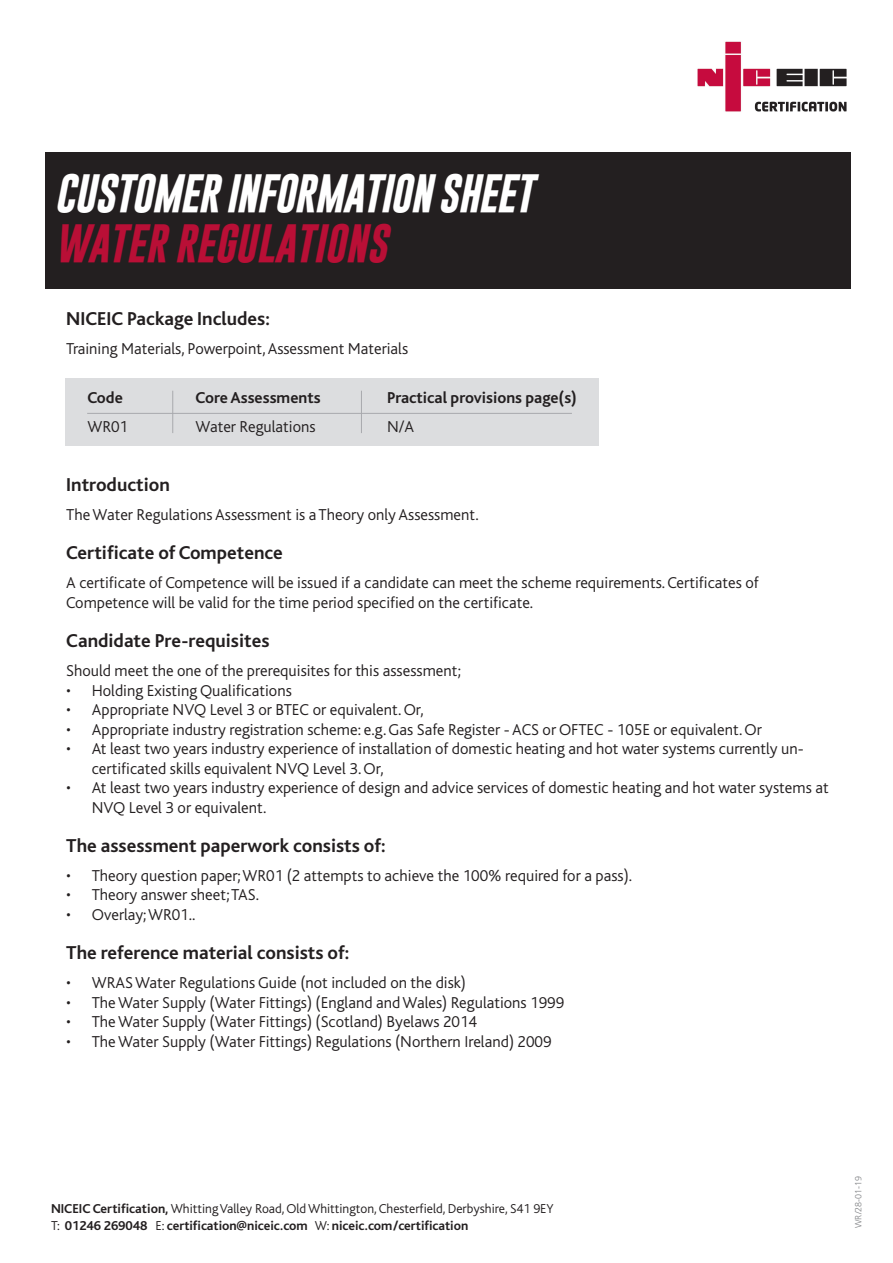
<style>
.page{position:relative;width:893px;height:1263px;background:#fff}
.page>*{position:absolute;margin:0;border:0;box-sizing:border-box;transform-origin:0 0}
.t1{font:italic 700 39px "Gobold";letter-spacing:-.02em;color:#fff}
.t2{font:italic 700 39px "Gobold";color:#b90f36}
.t3{font:700 19.5px "Bliss";color:#231f20}
.t4{font:300 16.5px/19.5px "Bliss";color:#231f20}
.t5{font:700 16.5px "Bliss";color:#231f20}
.t6{font:700 13.5px/16.5px "Bliss";letter-spacing:-.005em;color:#231f20}
.t7{font:300 9px "Frutiger";color:#808285}
.s1{font-weight:300}
</style>
<div class="page">
<div style="left:65px;top:378px;width:533px;height:68px;background:#dcdddf"></div>
<div style="left:45px;top:152px;width:805px;height:136px;background:#231f20"></div>
<img style="left:697px;top:41px;width:150px;height:71px">
<hr style="left:87px;top:413px;width:485px;height:1px;background:#a8a9ad">
<hr style="left:172px;top:391px;width:1px;height:42px;background:#a8a9ad">
<hr style="left:361px;top:391px;width:1px;height:42px;background:#a8a9ad">
<h1 class="t1" style="left:55px;top:176px;width:480px">CUSTOMER INFORMATION SHEET</h1>
<h1 class="t2" style="left:55px;top:225px;width:334px">WATER REGULATIONS</h1>
<p class="t3" style="left:66px;top:311px;width:205px">NICEIC Package Includes:</p>
<p class="t4" style="left:66px;top:341px;width:343px">Training Materials, Powerpoint, Assessment Materials</p>
<p class="t5" style="left:87px;top:391px;width:37px">Code</p>
<p class="t5" style="left:196px;top:391px;width:127px">Core Assessments</p>
<p class="t5" style="left:387px;top:391px;width:191px">Practical provisions page(s)</p>
<p class="t4" style="left:87px;top:419px;width:42px">WR01</p>
<p class="t4" style="left:196px;top:419px;width:122px">Water Regulations</p>
<p class="t4" style="left:387px;top:419px;width:29px">N/A</p>
<p class="t3" style="left:66px;top:477px;width:105px">Introduction</p>
<p class="t4" style="left:66px;top:506px;width:414px">The Water Regulations Assessment is a Theory only Assessment.</p>
<p class="t3" style="left:66px;top:545px;width:218px">Certificate of Competence</p>
<p class="t4" style="left:66px;top:575px;width:694px">A certificate of Competence will be issued if a candidate can meet the scheme requirements. Certificates of<br>Competence will be valid for the time period specified on the certificate.</p>
<p class="t3" style="left:66px;top:633px;width:205px">Candidate Pre-requisites</p>
<p class="t4" style="left:66px;top:662px;width:396px">Should meet the one of the prerequisites for this assessment;</p>
<p class="t4" style="left:66px;top:682px;width:227px">• Holding Existing Qualifications</p>
<p class="t4" style="left:66px;top:701px;width:359px">• Appropriate NVQ Level 3 or BTEC or equivalent. Or,</p>
<p class="t4" style="left:66px;top:721px;width:697px">• Appropriate industry registration scheme: e.g. Gas Safe Register - ACS or OFTEC - 105E or equivalent. Or</p>
<p class="t4" style="left:92px;top:740px;width:714px;text-indent:-25px">• At least two years industry experience of installation of domestic heating and hot water systems currently un&shy;certificated skills equivalent NVQ Level 3. Or,</p>
<p class="t4" style="left:92px;top:779px;width:738px;text-indent:-25px">• At least two years industry experience of design and advice services of domestic heating and hot water systems at<br>NVQ Level 3 or equivalent.</p>
<p class="t3" style="left:66px;top:838px;width:321px">The assessment paperwork consists of:</p>
<p class="t4" style="left:66px;top:867px;width:567px">• Theory question paper; WR01 (2 attempts to achieve the 100% required for a pass).</p>
<p class="t4" style="left:66px;top:887px;width:194px">• Theory answer sheet; TAS.</p>
<p class="t4" style="left:66px;top:906px;width:131px">• Overlay; WR01..</p>
<p class="t3" style="left:66px;top:945px;width:285px">The reference material consists of:</p>
<p class="t4" style="left:66px;top:974px;width:401px">• WRAS Water Regulations Guide (not included on the disk)</p>
<p class="t4" style="left:66px;top:994px;width:500px">• The Water Supply (Water Fittings) (England and Wales) Regulations 1999</p>
<p class="t4" style="left:66px;top:1013px;width:412px">• The Water Supply (Water Fittings) (Scotland) Byelaws 2014</p>
<p class="t4" style="left:66px;top:1033px;width:487px">• The Water Supply (Water Fittings) Regulations (Northern Ireland) 2009</p>
<p class="t6" style="left:51px;top:1201px;width:504px">NICEIC Certification, <span class="s1">Whitting Valley Road, Old Whittington, Chesterfield, Derbyshire, S41 9EY<br>T:</span> 01246 269048 <span class="s1">E:</span> certification@niceic.com <span class="s1">W:</span> niceic.com/certification</p>
<p class="t7" style="left:853px;top:1228px;width:54px;rotate:-90deg">WR/28-01-19</p>
</div>
